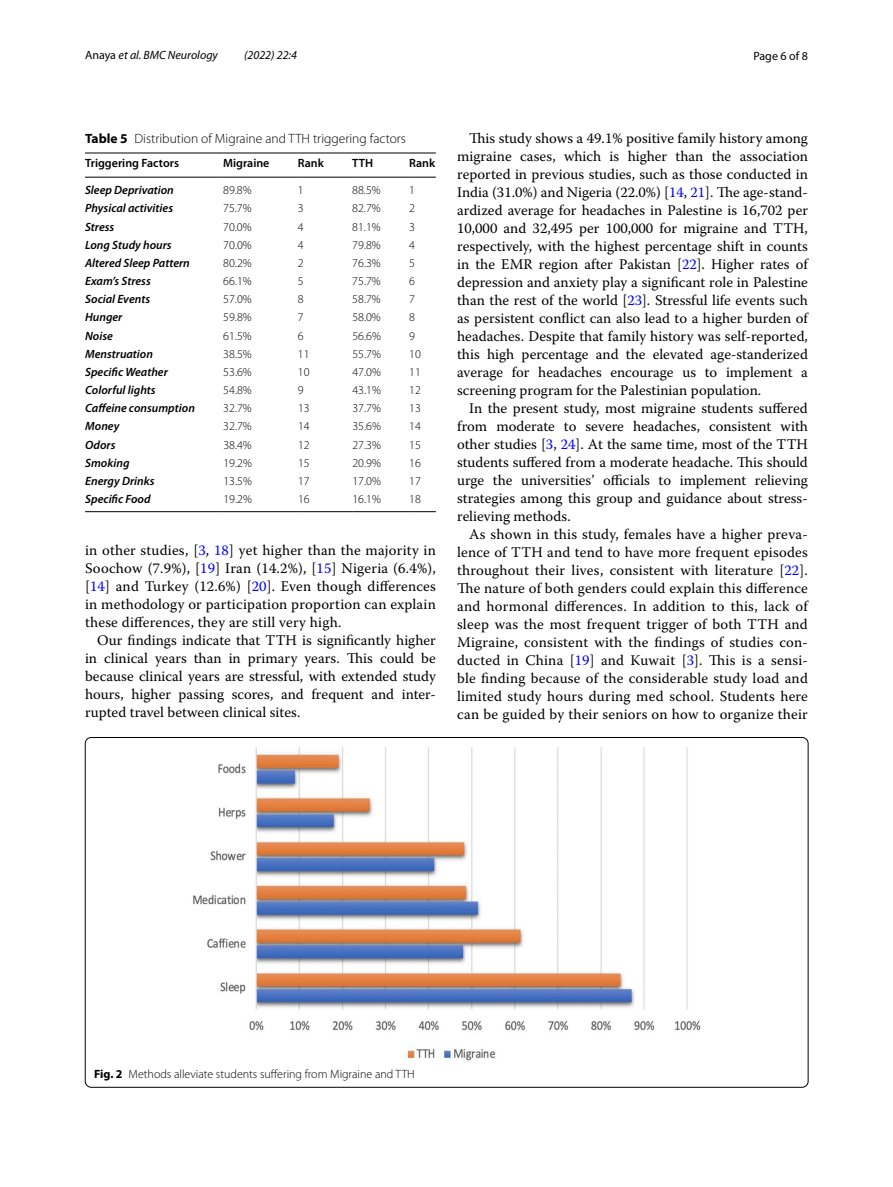
<style>
.page{position:relative;width:893px;height:1187px;background:#fff}
.page>*{position:absolute;margin:0;border:0;box-sizing:border-box;transform-origin:0 0}
.t1{font:14.7px/18px "Warnock Pro";letter-spacing:.005em;color:#000;text-align:justify}
.t2{font:300 13.5px "Myriad Pro";color:#000}
.t3{font:300 12px "Myriad Pro";color:#000}
.t4{font:italic 600 12px "Myriad Pro";color:#000}
.t5{font:600 12px "Myriad Pro";color:#000}
.t6{font:italic 12px "Myriad Pro";color:#000}
.t7{font:12px "Myriad Pro";color:#000}
.s1{font-style:normal}
.s2{font-weight:700}
.s3{color:#00f}
</style>
<div class="page">
<hr style="left:85px;top:153px;width:138px;height:1px;background:#000">
<hr style="left:85px;top:177px;width:138px;height:1px;background:#000">
<hr style="left:223px;top:153px;width:75px;height:1px;background:#000">
<hr style="left:223px;top:177px;width:75px;height:1px;background:#000">
<hr style="left:298px;top:153px;width:54px;height:1px;background:#000">
<hr style="left:298px;top:177px;width:54px;height:1px;background:#000">
<hr style="left:352px;top:153px;width:57px;height:1px;background:#000">
<hr style="left:352px;top:177px;width:57px;height:1px;background:#000">
<svg style="left:409px;top:153px;width:27px;height:1px"></svg>
<svg style="left:409px;top:177px;width:27px;height:1px"></svg>
<hr style="left:85px;top:511px;width:138px;height:1px;background:#000">
<hr style="left:223px;top:511px;width:75px;height:1px;background:#000">
<hr style="left:298px;top:511px;width:54px;height:1px;background:#000">
<hr style="left:352px;top:511px;width:57px;height:1px;background:#000">
<svg style="left:409px;top:511px;width:27px;height:1px"></svg>
<img style="left:193px;top:747px;width:508px;height:314px">
<p class="t6" style="left:85px;top:48px;width:134px"><span class="s1">Anaya</span> et al. BMC Neurology</p>
<p class="t6" style="left:244px;top:48px;width:54px">(2022) 22:4</p>
<p class="t7" style="left:753px;top:48px;width:56px">Page 6 of 8</p>
<p class="t2" style="left:85px;top:131px;width:322px"><span class="s2">Table 5</span> Distribution of Migraine and TTH triggering factors</p>
<p class="t5" style="left:85px;top:156px;width:96px">Triggering Factors</p>
<p class="t5" style="left:223px;top:156px;width:48px">Migraine</p>
<p class="t5" style="left:298px;top:156px;width:28px">Rank</p>
<p class="t5" style="left:352px;top:156px;width:23px">TTH</p>
<p class="t5" style="left:409px;top:156px;width:28px">Rank</p>
<p class="t4" style="left:85px;top:183px;width:90px">Sleep Deprivation</p>
<p class="t3" style="left:223px;top:184px;width:30px">89.8%</p>
<p class="t3" style="left:298px;top:184px;width:7px">1</p>
<p class="t3" style="left:352px;top:184px;width:30px">88.5%</p>
<p class="t3" style="left:409px;top:184px;width:7px">1</p>
<p class="t4" style="left:85px;top:201px;width:90px">Physical activities</p>
<p class="t3" style="left:223px;top:202px;width:30px">75.7%</p>
<p class="t3" style="left:298px;top:202px;width:7px">3</p>
<p class="t3" style="left:352px;top:202px;width:30px">82.7%</p>
<p class="t3" style="left:409px;top:202px;width:7px">2</p>
<p class="t4" style="left:85px;top:219px;width:31px">Stress</p>
<p class="t3" style="left:223px;top:220px;width:30px">70.0%</p>
<p class="t3" style="left:298px;top:220px;width:7px">4</p>
<p class="t3" style="left:352px;top:220px;width:30px">81.1%</p>
<p class="t3" style="left:409px;top:220px;width:7px">3</p>
<p class="t4" style="left:85px;top:237px;width:88px">Long Study hours</p>
<p class="t3" style="left:223px;top:238px;width:30px">70.0%</p>
<p class="t3" style="left:298px;top:238px;width:7px">4</p>
<p class="t3" style="left:352px;top:238px;width:30px">79.8%</p>
<p class="t3" style="left:409px;top:238px;width:7px">4</p>
<p class="t4" style="left:85px;top:255px;width:106px">Altered Sleep Pattern</p>
<p class="t3" style="left:223px;top:256px;width:30px">80.2%</p>
<p class="t3" style="left:298px;top:256px;width:7px">2</p>
<p class="t3" style="left:352px;top:256px;width:30px">76.3%</p>
<p class="t3" style="left:409px;top:256px;width:7px">5</p>
<p class="t4" style="left:85px;top:273px;width:67px">Exam’s Stress</p>
<p class="t3" style="left:223px;top:274px;width:30px">66.1%</p>
<p class="t3" style="left:298px;top:274px;width:7px">5</p>
<p class="t3" style="left:352px;top:274px;width:30px">75.7%</p>
<p class="t3" style="left:409px;top:274px;width:7px">6</p>
<p class="t4" style="left:85px;top:291px;width:67px">Social Events</p>
<p class="t3" style="left:223px;top:292px;width:30px">57.0%</p>
<p class="t3" style="left:298px;top:292px;width:7px">8</p>
<p class="t3" style="left:352px;top:292px;width:30px">58.7%</p>
<p class="t3" style="left:409px;top:292px;width:7px">7</p>
<p class="t4" style="left:85px;top:310px;width:39px">Hunger</p>
<p class="t3" style="left:223px;top:311px;width:30px">59.8%</p>
<p class="t3" style="left:298px;top:311px;width:7px">7</p>
<p class="t3" style="left:352px;top:311px;width:30px">58.0%</p>
<p class="t3" style="left:409px;top:311px;width:7px">8</p>
<p class="t4" style="left:85px;top:328px;width:29px">Noise</p>
<p class="t3" style="left:223px;top:329px;width:30px">61.5%</p>
<p class="t3" style="left:298px;top:329px;width:7px">6</p>
<p class="t3" style="left:352px;top:329px;width:30px">56.6%</p>
<p class="t3" style="left:409px;top:329px;width:7px">9</p>
<p class="t4" style="left:85px;top:346px;width:69px">Menstruation</p>
<p class="t3" style="left:223px;top:347px;width:30px">38.5%</p>
<p class="t3" style="left:298px;top:347px;width:13px">11</p>
<p class="t3" style="left:352px;top:347px;width:30px">55.7%</p>
<p class="t3" style="left:409px;top:347px;width:13px">10</p>
<p class="t4" style="left:85px;top:364px;width:84px">Specific Weather</p>
<p class="t3" style="left:223px;top:365px;width:30px">53.6%</p>
<p class="t3" style="left:298px;top:365px;width:13px">10</p>
<p class="t3" style="left:352px;top:365px;width:30px">47.0%</p>
<p class="t3" style="left:409px;top:365px;width:13px">11</p>
<p class="t4" style="left:85px;top:382px;width:72px">Colorful lights</p>
<p class="t3" style="left:223px;top:383px;width:30px">54.8%</p>
<p class="t3" style="left:298px;top:383px;width:7px">9</p>
<p class="t3" style="left:352px;top:383px;width:30px">43.1%</p>
<p class="t3" style="left:409px;top:383px;width:13px">12</p>
<p class="t4" style="left:85px;top:400px;width:111px">Caffeine consumption</p>
<p class="t3" style="left:223px;top:401px;width:30px">32.7%</p>
<p class="t3" style="left:298px;top:401px;width:13px">13</p>
<p class="t3" style="left:352px;top:401px;width:30px">37.7%</p>
<p class="t3" style="left:409px;top:401px;width:13px">13</p>
<p class="t4" style="left:85px;top:418px;width:36px">Money</p>
<p class="t3" style="left:223px;top:420px;width:30px">32.7%</p>
<p class="t3" style="left:298px;top:420px;width:13px">14</p>
<p class="t3" style="left:352px;top:420px;width:30px">35.6%</p>
<p class="t3" style="left:409px;top:420px;width:13px">14</p>
<p class="t4" style="left:85px;top:437px;width:32px">Odors</p>
<p class="t3" style="left:223px;top:438px;width:30px">38.4%</p>
<p class="t3" style="left:298px;top:438px;width:13px">12</p>
<p class="t3" style="left:352px;top:438px;width:30px">27.3%</p>
<p class="t3" style="left:409px;top:438px;width:13px">15</p>
<p class="t4" style="left:85px;top:455px;width:46px">Smoking</p>
<p class="t3" style="left:223px;top:456px;width:30px">19.2%</p>
<p class="t3" style="left:298px;top:456px;width:13px">15</p>
<p class="t3" style="left:352px;top:456px;width:30px">20.9%</p>
<p class="t3" style="left:409px;top:456px;width:13px">16</p>
<p class="t4" style="left:85px;top:473px;width:71px">Energy Drinks</p>
<p class="t3" style="left:223px;top:474px;width:30px">13.5%</p>
<p class="t3" style="left:298px;top:474px;width:13px">17</p>
<p class="t3" style="left:352px;top:474px;width:30px">17.0%</p>
<p class="t3" style="left:409px;top:474px;width:13px">17</p>
<p class="t4" style="left:85px;top:491px;width:67px">Specific Food</p>
<p class="t3" style="left:223px;top:492px;width:30px">19.2%</p>
<p class="t3" style="left:298px;top:492px;width:13px">16</p>
<p class="t3" style="left:352px;top:492px;width:30px">16.1%</p>
<p class="t3" style="left:409px;top:492px;width:13px">18</p>
<p class="t1" style="left:85px;top:541px;width:352px">in other studies, [<span class="s3">3</span>, <span class="s3">18</span>] yet higher than the majority in Soochow (7.9%), [<span class="s3">19</span>] Iran (14.2%), [<span class="s3">15</span>] Nigeria (6.4%), [<span class="s3">14</span>] and Turkey (12.6%) [<span class="s3">20</span>]. Even though differences in methodology or participation proportion can explain these differences, they are still very high.</p>
<p class="t1" style="left:85px;top:631px;width:352px;text-indent:12px">Our findings indicate that TTH is significantly higher in clinical years than in primary years. This could be because clinical years are stressful, with extended study hours, higher passing scores, and frequent and inter&shy;rupted travel between clinical sites.</p>
<p class="t1" style="left:457px;top:128px;width:352px;text-indent:12px">This study shows a 49.1% positive family history among migraine cases, which is higher than the association reported in previous studies, such as those conducted in India (31.0%) and Nigeria (22.0%) [<span class="s3">14</span>, <span class="s3">21</span>]. The age-stand&shy;ardized average for headaches in Palestine is 16,702 per 10,000 and 32,495 per 100,000 for migraine and TTH, respectively, with the highest percentage shift in counts in the EMR region after Pakistan [<span class="s3">22</span>]. Higher rates of depression and anxiety play a significant role in Palestine than the rest of the world [<span class="s3">23</span>]. Stressful life events such as persistent conflict can also lead to a higher burden of headaches. Despite that family history was self-reported, this high percentage and the elevated age-standerized average for headaches encourage us to implement a screening program for the Palestinian population.</p>
<p class="t1" style="left:457px;top:398px;width:352px;text-indent:12px">In the present study, most migraine students suffered from moderate to severe headaches, consistent with other studies [<span class="s3">3</span>, <span class="s3">24</span>]. At the same time, most of the TTH students suffered from a moderate headache. This should urge the universities’ officials to implement relieving strategies among this group and guidance about stress&shy;relieving methods.</p>
<p class="t1" style="left:457px;top:524px;width:352px;text-indent:12px">As shown in this study, females have a higher preva&shy;lence of TTH and tend to have more frequent episodes throughout their lives, consistent with literature [<span class="s3">22</span>].<br>The nature of both genders could explain this difference and hormonal differences. In addition to this, lack of sleep was the most frequent trigger of both TTH and Migraine, consistent with the findings of studies con&shy;ducted in China [<span class="s3">19</span>] and Kuwait [<span class="s3">3</span>]. This is a sensi&shy;ble finding because of the considerable study load and limited study hours during med school. Students here can be guided by their seniors on how to organize their</p>
<p class="t3" style="left:94px;top:1066px;width:322px"><span class="s2">Fig. 2</span> Methods alleviate students suffering from Migraine and TTH</p>
</div>
